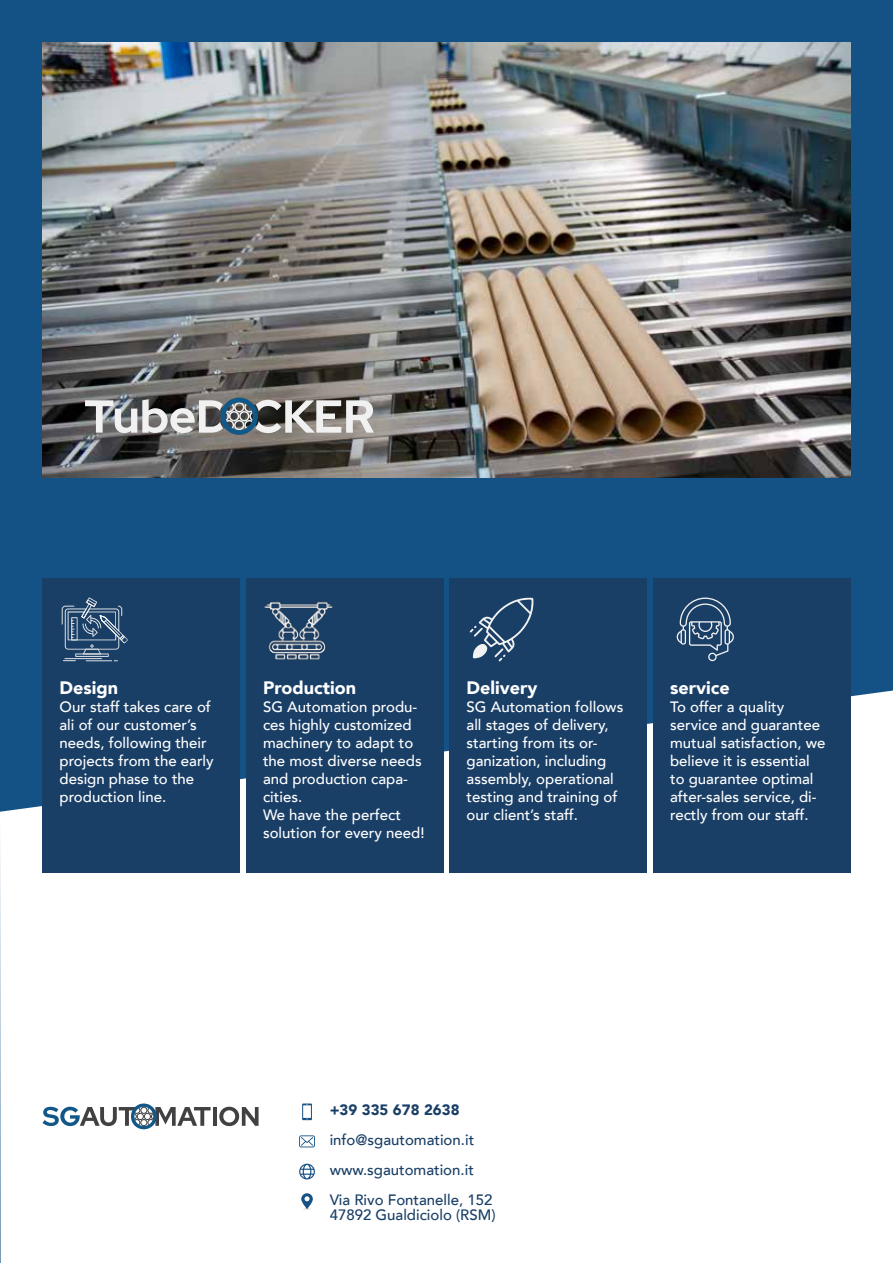
<style>
.page{position:relative;width:893px;height:1263px;background:#145285}
.page>*{position:absolute;margin:0;border:0;box-sizing:border-box;transform-origin:0 0}
.t1{font:900 18px "Avenir LT";color:#fff}
.t2{font:500 15px/18px "Avenir LT";color:#fff}
.t3{font:500 15px/30px "Avenir LT";color:#1a3f67}
.t4{font:900 15px "Avenir LT";color:#1a3f67}
</style>
<div class="page">
<div style="left:0;top:690px;width:893px;height:573px;background:#fff"></div>
<img style="left:43px;top:43px;width:807px;height:434px">
<svg style="left:85px;top:398px;width:289px;height:37px;background:#909394"></svg>
<div style="left:43px;top:578px;width:197px;height:295px;background:#1a3f67"></div>
<svg style="left:75px;top:653px;width:34px;height:4px"></svg>
<hr style="left:64px;top:658px;width:38px;height:1px;background:#f2f2f2">
<svg style="left:86px;top:660px;width:32px;height:1px"></svg>
<svg style="left:63px;top:660px;width:13px;height:1px"></svg>
<svg style="left:62px;top:597px;width:66px;height:57px"></svg>
<div style="left:246px;top:578px;width:198px;height:295px;background:#1a3f67"></div>
<img style="left:264px;top:602px;width:69px;height:58px">
<div style="left:450px;top:578px;width:197px;height:295px;background:#1a3f67"></div>
<svg style="left:470px;top:597px;width:64px;height:64px"></svg>
<div style="left:653px;top:578px;width:198px;height:295px;background:#1a3f67"></div>
<svg style="left:677px;top:597px;width:57px;height:64px"></svg>
<hr style="left:213px;top:1107px;width:4px;height:19px;background:#414042">
<svg style="left:219px;top:1107px;width:40px;height:19px"></svg>
<svg style="left:43px;top:1103px;width:168px;height:26px;background:#b0bac1"></svg>
<svg style="left:299px;top:1135px;width:16px;height:12px"></svg>
<svg style="left:299px;top:1164px;width:16px;height:15px"></svg>
<svg style="left:301px;top:1193px;width:12px;height:17px"></svg>
<svg style="left:302px;top:1103px;width:10px;height:17px"></svg>
<p class="t1" style="left:60px;top:677px;width:60px">Design</p>
<p class="t2" style="left:60px;top:698px;width:156px">Our staff takes care of ali of our customer’s needs, following their projects from the early design phase to the production line.</p>
<p class="t1" style="left:263px;top:677px;width:94px">Production</p>
<p class="t2" style="left:263px;top:698px;width:163px">SG Automation produ&shy;ces highly customized machinery to adapt to the most diverse needs and production capa&shy;cities.<br>We have the perfect solution for every need!</p>
<p class="t1" style="left:467px;top:677px;width:73px">Delivery</p>
<p class="t2" style="left:467px;top:698px;width:158px">SG Automation follows all stages of delivery, starting from its or&shy;ganization, including assembly, operational testing and training of our client’s staff.</p>
<p class="t1" style="left:670px;top:677px;width:61px">service</p>
<p class="t2" style="left:670px;top:698px;width:157px">To offer a quality service and guarantee mutual satisfaction, we believe it is essential to guarantee optimal after-sales service, di&shy;rectly from our staff.</p>
<p class="t4" style="left:330px;top:1100px;width:131px">+39 335 678 2638</p>
<p class="t3" style="left:330px;top:1125px;width:164px">info@sgautomation.it www.sgautomation.it<br>Via Rivo Fontanelle, 152</p>
<p class="t3" style="left:330px;top:1200px;width:167px">47892 Gualdiciolo (RSM)</p>
</div>
